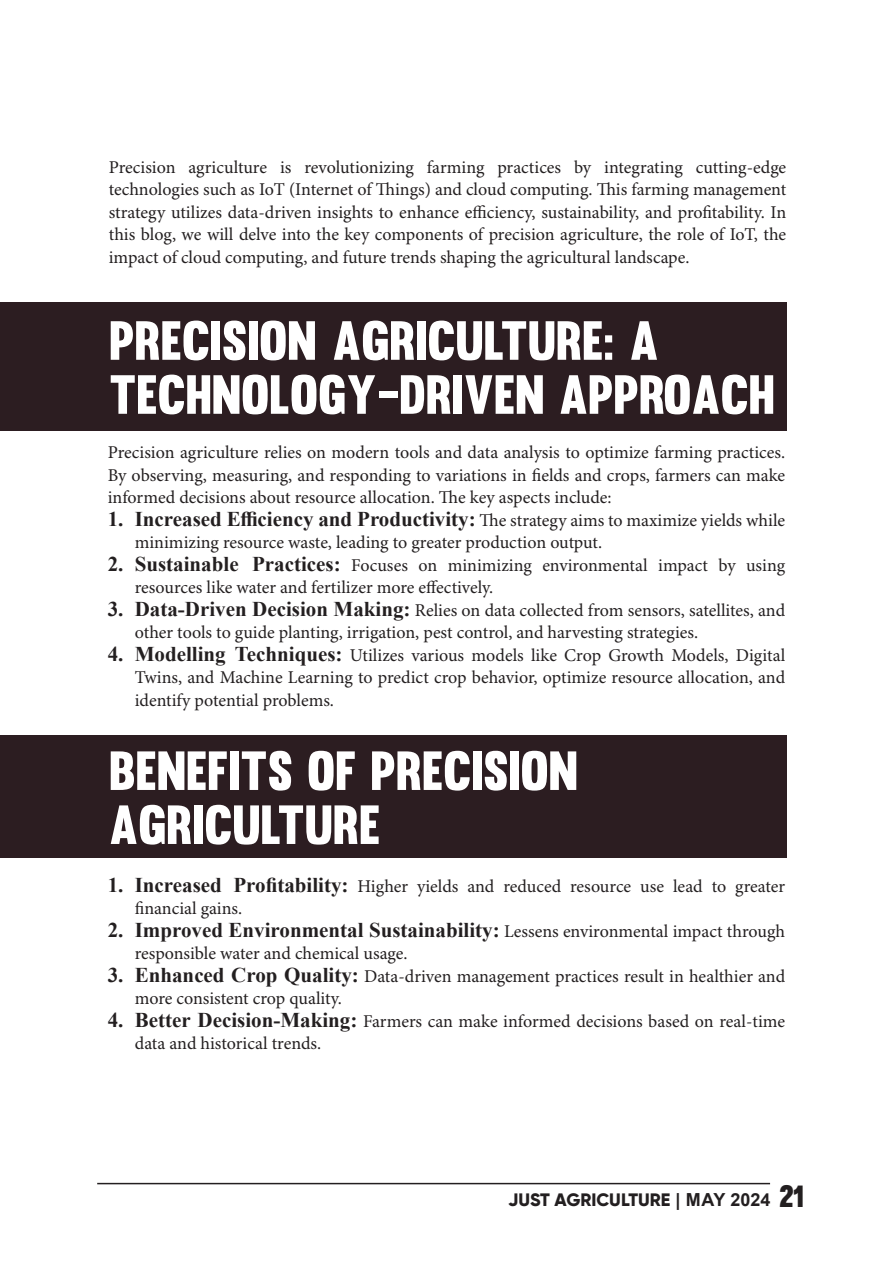
<style>
.page{position:relative;width:893px;height:1263px;background:#fff}
.page>*{position:absolute;margin:0;border:0;box-sizing:border-box;transform-origin:0 0}
.t1{font:54px/54px "Muro";color:#fff}
.t2{font:700 21px "Times New Roman";color:#231f20}
.t3{font:18px/22.5px "Minion Pro";color:#231f20}
.t4{font:800 18px "Gilroy";color:#231f20}
.s1{font-family:"Minion Pro";font-weight:400;font-size:18px}
.s2{font-family:"Times New Roman";font-weight:700;font-size:21px}
.s3{font-family:"Arial";font-weight:700}
.s4{font-family:"Muro";font-weight:400;font-size:30px}
</style>
<div class="page">
<hr style="left:97px;top:1183px;width:673px;height:1px;background:#231f20">
<div style="left:0;top:302px;width:786px;height:129px;background:#2c1d21"></div>
<div style="left:0;top:735px;width:786px;height:123px;background:#2c1d21"></div>
<p class="t3" style="left:109px;top:156px;width:679px;text-align:justify">Precision agriculture is revolutionizing farming practices by integrating cutting-edge technologies such as IoT (Internet of Things) and cloud computing. This farming management strategy utilizes data-driven insights to enhance efficiency, sustainability, and profitability. In this blog, we will delve into the key components of precision agriculture, the role of IoT, the impact of cloud computing, and future trends shaping the agricultural landscape.</p>
<p class="t1" style="left:109px;top:313px;width:667px">PRECISION AGRICULTURE: A<br>TECHNOLOGY-DRIVEN APPROACH</p>
<p class="t3" style="left:108px;top:442px;width:679px;text-align:justify">Precision agriculture relies on modern tools and data analysis to optimize farming practices.<br>By observing, measuring, and responding to variations in fields and crops, farmers can make informed decisions about resource allocation. The key aspects include:</p>
<p class="t2" style="left:108px;top:503px;width:679px">1. Increased Efficiency and Productivity: <span class="s1">The strategy aims to maximize yields while</span></p>
<p class="t3" style="left:135px;top:532px;width:469px">minimizing resource waste, leading to greater production output.</p>
<p class="t3" style="left:135px;top:554px;width:652px;text-indent:-27px"><span class="s2">2. Sustainable Practices:</span> Focuses on minimizing environmental impact by using resources like water and fertilizer more effectively.</p>
<p class="t3" style="left:135px;top:599px;width:652px;text-indent:-27px"><span class="s2">3. Data-Driven Decision Making:</span> Relies on data collected from sensors, satellites, and other tools to guide planting, irrigation, pest control, and harvesting strategies.</p>
<p class="t3" style="left:135px;top:644px;width:652px;text-align:justify;text-indent:-27px"><span class="s2">4. Modelling Techniques:</span> Utilizes various models like Crop Growth Models, Digital Twins, and Machine Learning to predict crop behavior, optimize resource allocation, and identify potential problems.</p>
<p class="t1" style="left:109px;top:743px;width:470px">BENEFITS OF PRECISION<br>AGRICULTURE</p>
<p class="t3" style="left:135px;top:875px;width:652px;text-indent:-27px"><span class="s2">1. Increased Profitability:</span> Higher yields and reduced resource use lead to greater financial gains.</p>
<p class="t2" style="left:108px;top:914px;width:679px">2. Improved Environmental Sustainability: <span class="s1">Lessens environmental impact through</span></p>
<p class="t3" style="left:135px;top:943px;width:274px">responsible water and chemical usage.</p>
<p class="t3" style="left:135px;top:965px;width:652px;text-indent:-27px"><span class="s2">3. Enhanced Crop Quality:</span> Data-driven management practices result in healthier and more consistent crop quality.</p>
<p class="t3" style="left:135px;top:1010px;width:652px;text-indent:-27px"><span class="s2">4. Better Decision-Making:</span> Farmers can make informed decisions based on real-time data and historical trends.</p>
<p class="t4" style="left:508px;top:1188px;width:298px">JUST AGRICULTURE <span class="s3">| MAY 2024</span> <span class="s4">21</span></p>
</div>
